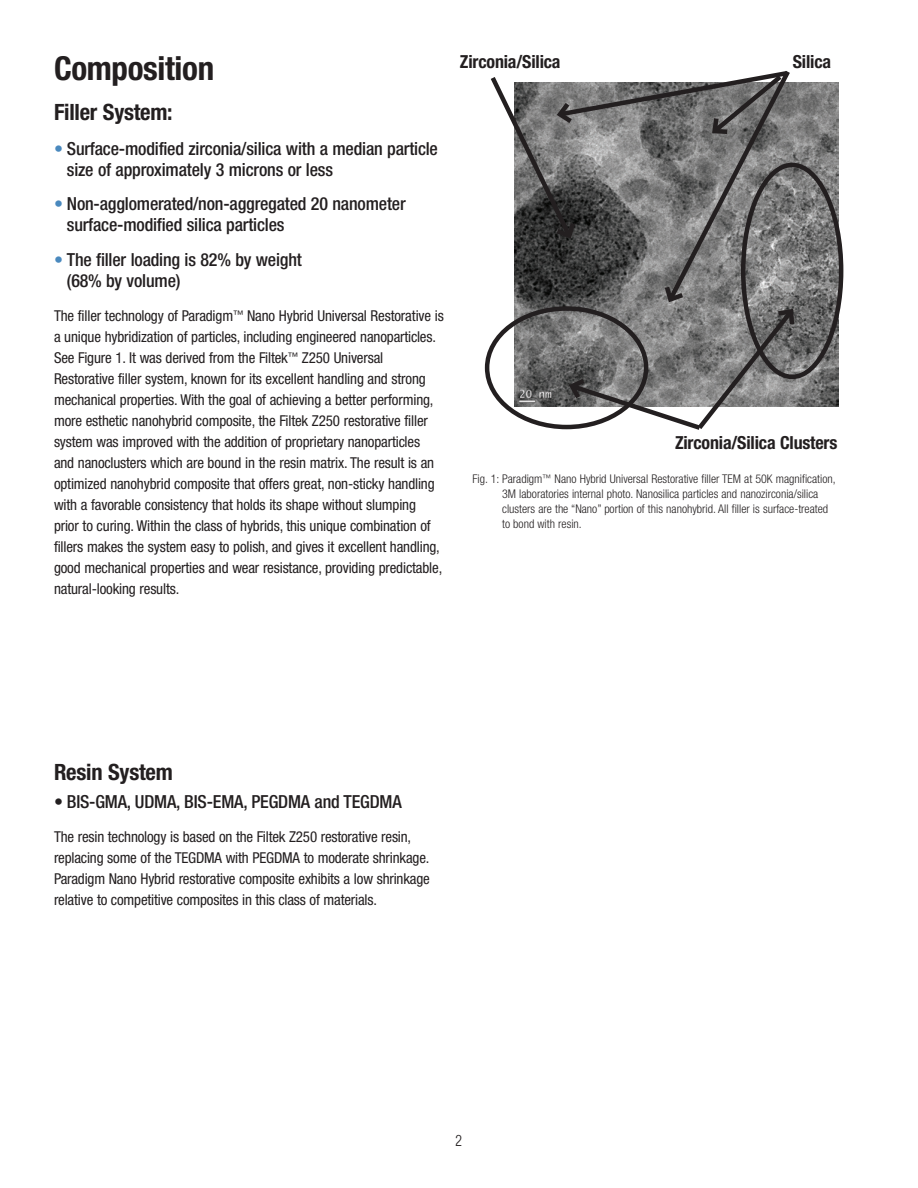
<style>
.page{position:relative;width:918px;height:1188px;background:#fff}
.page>*{position:absolute;margin:0;border:0;box-sizing:border-box;transform-origin:0 0}
.Headline{font:700 condensed 33px "Helvetica Neue";letter-spacing:-.01em;color:#231f20}
.Headline-2{font:700 condensed 22.5px "Helvetica Neue";letter-spacing:-.01em;color:#231f20}
.Headline-3{font:500 condensed 18px/21px "Helvetica Neue";letter-spacing:-.01em;color:#231f20}
.Headline-4{font:700 condensed 18px "Helvetica Neue";letter-spacing:-.01em;color:#231f20}
.Headline-5{font:condensed 15px/21px "Helvetica Neue";letter-spacing:-.01em;color:#231f20}
.t1{font:300 condensed 15px "Helvetica";color:#231f20}
.Section_Header{font:300 condensed 12px/15px "Helvetica Neue";color:#231f20}
.s1{font-weight:400;color:#4a89be}
.s2{font-size:9px}
.s3{font-weight:400}
</style>
<div class="page">
<img style="left:797px;top:82px;width:41px;height:324px">
<svg style="left:487px;top:71px;width:310px;height:359px"></svg>
<p class="Headline" style="left:54px;top:48px;width:162px">Composition</p>
<p class="Headline-2" style="left:54px;top:98px;width:120px">Filler System:</p>
<p class="Headline-3" style="left:67px;top:137px;width:373px;text-indent:-13px"><span class="s1">•</span> Surface-modified zirconia/silica with a median particle size of approximately 3 microns or less</p>
<p class="Headline-3" style="left:67px;top:193px;width:340px;text-indent:-13px"><span class="s1">•</span> Non-agglomerated/non-aggregated 20 nanometer surface-modified silica particles</p>
<p class="Headline-3" style="left:67px;top:248px;width:237px;text-indent:-13px"><span class="s1">•</span> The filler loading is 82% by weight (68% by volume)</p>
<p class="Headline-5" style="left:54px;top:305px;width:391px">The filler technology of Paradigm<sup>™</sup> Nano Hybrid Universal Restorative is a unique hybridization of particles, including engineered nanoparticles.<br>See Figure 1. It was derived from the Filtek<sup>™</sup> Z250 Universal Restorative filler system, known for its excellent handling and strong mechanical properties. With the goal of achieving a better performing, more esthetic nanohybrid composite, the Filtek Z250 restorative filler system was improved with the addition of proprietary nanoparticles and nanoclusters which are bound in the resin matrix. The result is an optimized nanohybrid composite that offers great, non-sticky handling with a favorable consistency that holds its shape without slumping prior to curing. Within the class of hybrids, this unique combination of fillers makes the system easy to polish, and gives it excellent handling, good mechanical properties and wear resistance, providing predictable, natural-looking results.</p>
<p class="Headline-4" style="left:460px;top:51px;width:102px">Zirconia/Silica</p>
<p class="Headline-4" style="left:793px;top:51px;width:40px">Silica</p>
<p class="Headline-4" style="left:675px;top:432px;width:164px">Zirconia/Silica Clusters</p>
<p class="Section_Header" style="left:502px;top:471px;width:335px;text-indent:-30px">Fig. 1: Paradigm<span class="s2">™</span> Nano Hybrid Universal Restorative filler TEM at 50K magnification, 3M laboratories internal photo. Nanosilica particles and nanozirconia/silica clusters are the “Nano” portion of this nanohybrid. All filler is surface-treated to bond with resin.</p>
<p class="Headline-2" style="left:54px;top:759px;width:120px">Resin System</p>
<p class="Headline-3" style="left:54px;top:791px;width:349px"><span class="s3">•</span> BIS-GMA, UDMA, BIS-EMA, PEGDMA and TEGDMA</p>
<p class="Headline-5" style="left:54px;top:827px;width:377px">The resin technology is based on the Filtek Z250 restorative resin, replacing some of the TEGDMA with PEGDMA to moderate shrinkage.<br>Paradigm Nano Hybrid restorative composite exhibits a low shrinkage relative to competitive composites in this class of materials.</p>
<p class="t1" style="left:456px;top:1132px;width:8px">2</p>
</div>
